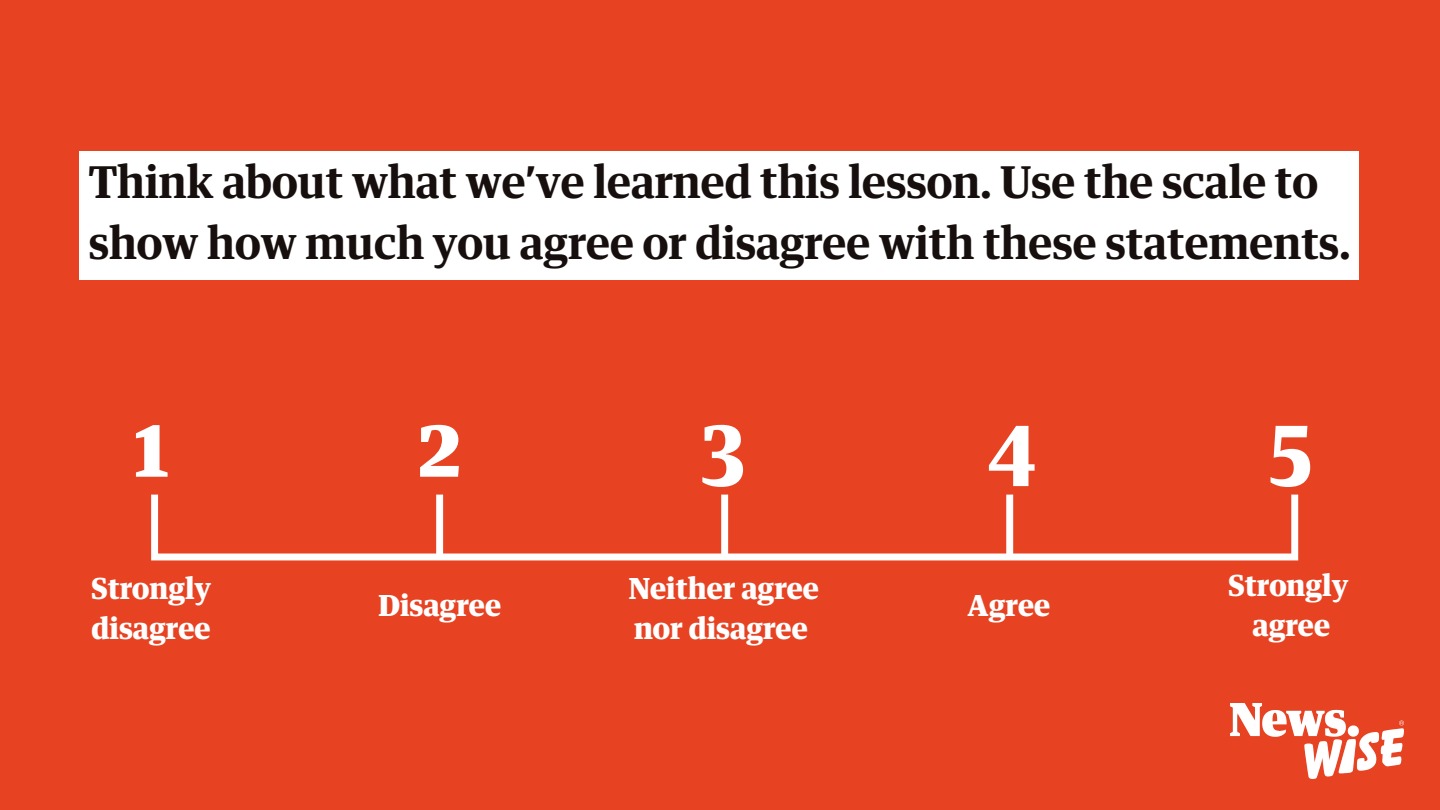
<style>
.page{position:relative;width:1440px;height:810px;background:#e74323}
.page>*{position:absolute;margin:0;border:0;box-sizing:border-box;transform-origin:0 0}
.t1{font:700 83.7px "GH Guardian Headline";color:#fff}
.t2{font:600 44px/61.5px "GH Guardian Headline";color:#160f0e}
.t3{font:700 29.1px/40.2px "GH Guardian Headline";color:#fff}
</style>
<div class="page">
<img style="left:1231px;top:704px;width:173px;height:75px">
<div style="left:79px;top:152px;width:1280px;height:128px;background:#fff"></div>
<div style="left:151px;top:495px;width:7px;height:59px;background:#fff"></div>
<div style="left:436px;top:495px;width:7px;height:59px;background:#fff"></div>
<div style="left:721px;top:495px;width:7px;height:59px;background:#fff"></div>
<div style="left:1006px;top:495px;width:7px;height:59px;background:#fff"></div>
<div style="left:1291px;top:495px;width:7px;height:59px;background:#fff"></div>
<div style="left:151px;top:554px;width:1147px;height:6px;background:#fff"></div>
<p class="t2" style="left:89px;top:154px;width:1263px">Think about what we’ve learned this lesson. Use the scale to show how much you agree or disagree with these statements.</p>
<p class="t1" style="left:133px;top:410px;width:37px">1</p>
<p class="t1" style="left:418px;top:410px;width:45px">2</p>
<p class="t1" style="left:702px;top:410px;width:45px">3</p>
<p class="t1" style="left:987px;top:410px;width:51px">4</p>
<p class="t1" style="left:1270px;top:410px;width:45px">5</p>
<p class="t3" style="left:91px;top:570px;width:122px">Strongly disagree</p>
<p class="t3" style="left:378px;top:587px;width:124px">Disagree</p>
<p class="t3" style="left:629px;top:570px;width:192px">Neither agree nor disagree</p>
<p class="t3" style="left:968px;top:587px;width:84px">Agree</p>
<p class="t3" style="left:1228px;top:567px;width:122px">Strongly</p>
<p class="t3" style="left:1253px;top:607px;width:79px">agree</p>
</div>
